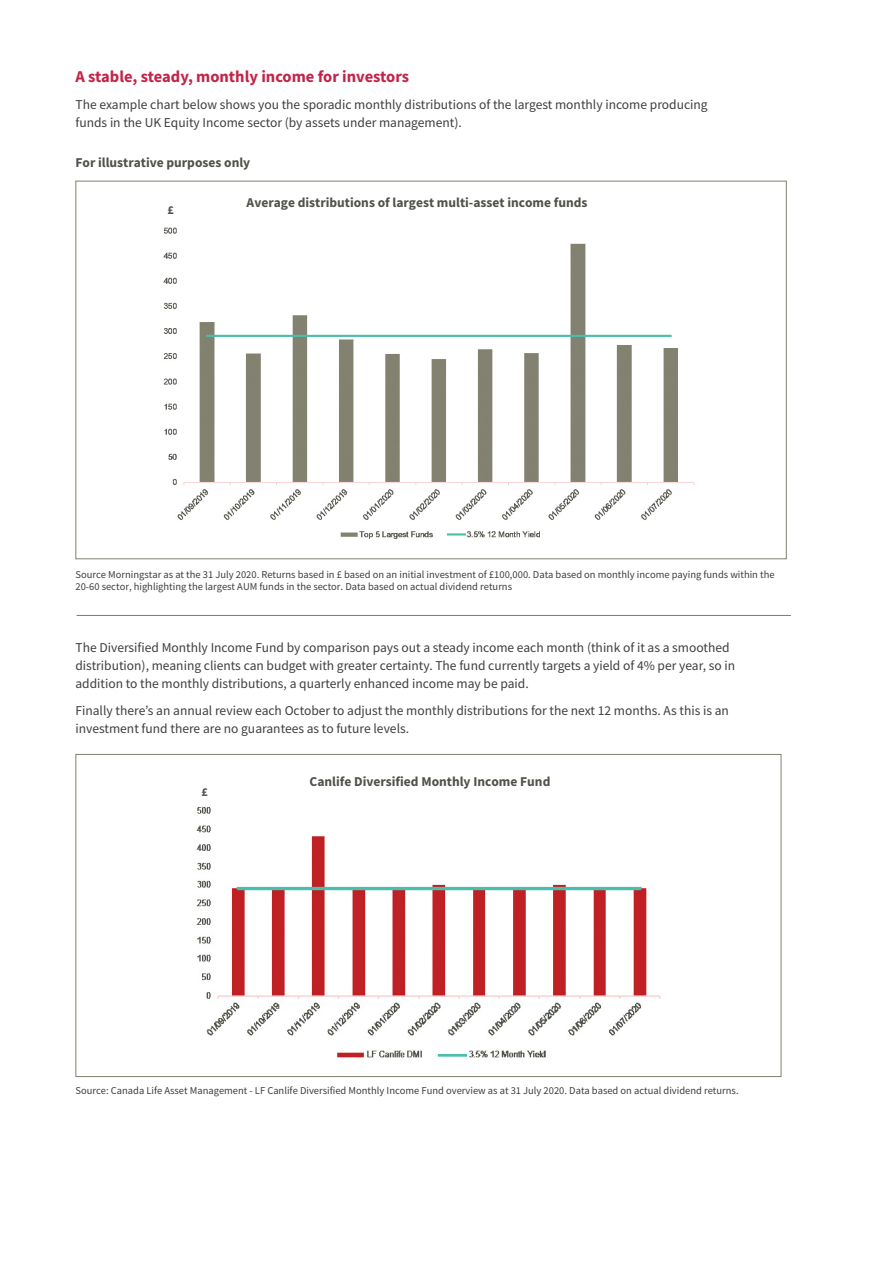
<style>
.page{position:relative;width:893px;height:1263px;background:#fff}
.page>*{position:absolute;margin:0;border:0;box-sizing:border-box;transform-origin:0 0}
.t1{font:700 16.5px "Source Sans Pro";color:#c12449}
.t2{font:13.5px/18px "Source Sans Pro";color:#3e3e3f}
.t3{font:700 13.5px "Source Sans Pro";color:#505149}
.t4{font:700 12px "Source Sans Pro";color:#505149}
.t5{font:10.5px/12px "Source Sans Pro";color:#3e3e3f}
</style>
<div class="page">
<hr style="left:77px;top:615px;width:714px;height:1px;background:#787c6c">
<img style="left:163px;top:227px;width:531px;height:312px">
<img style="left:196px;top:807px;width:464px;height:251px">
<div style="left:234px;top:779px;width:405px;height:40px;background:#fff"></div>
<p class="t1" style="left:75px;top:66px;width:335px">A stable, steady, monthly income for investors</p>
<p class="t2" style="left:75px;top:95px;width:634px">The example chart below shows you the sporadic monthly distributions of the largest monthly income producing funds in the UK Equity Income sector (by assets under management).</p>
<p class="t3" style="left:75px;top:153px;width:176px">For illustrative purposes only</p>
<p class="t3" style="left:247px;top:193px;width:342px">Average distributions of largest multi-asset income funds</p>
<p class="t4" style="left:167px;top:202px;width:8px">£</p>
<p class="t5" style="left:75px;top:568px;width:701px">Source Morningstar as at the 31 July 2020. Returns based in £ based on an initial investment of £100,000. Data based on monthly income paying funds within the<br>20-60 sector, highlighting the largest AUM funds in the sector. Data based on actual dividend returns</p>
<p class="t2" style="left:75px;top:639px;width:661px">The Diversified Monthly Income Fund by comparison pays out a steady income each month (think of it as a smoothed distribution), meaning clients can budget with greater certainty. The fund currently targets a yield of 4% per year, so in addition to the monthly distributions, a quarterly enhanced income may be paid.</p>
<p class="t2" style="left:75px;top:701px;width:655px">Finally there’s an annual review each October to adjust the monthly distributions for the next 12 months. As this is an investment fund there are no guarantees as to future levels.</p>
<p class="t4" style="left:201px;top:784px;width:8px">£</p>
<p class="t3" style="left:310px;top:772px;width:242px">Canlife Diversified Monthly Income Fund</p>
<p class="t5" style="left:75px;top:1085px;width:665px">Source: Canada Life Asset Management - LF Canlife Diversified Monthly Income Fund overview as at 31 July 2020. Data based on actual dividend returns.</p>
</div>
